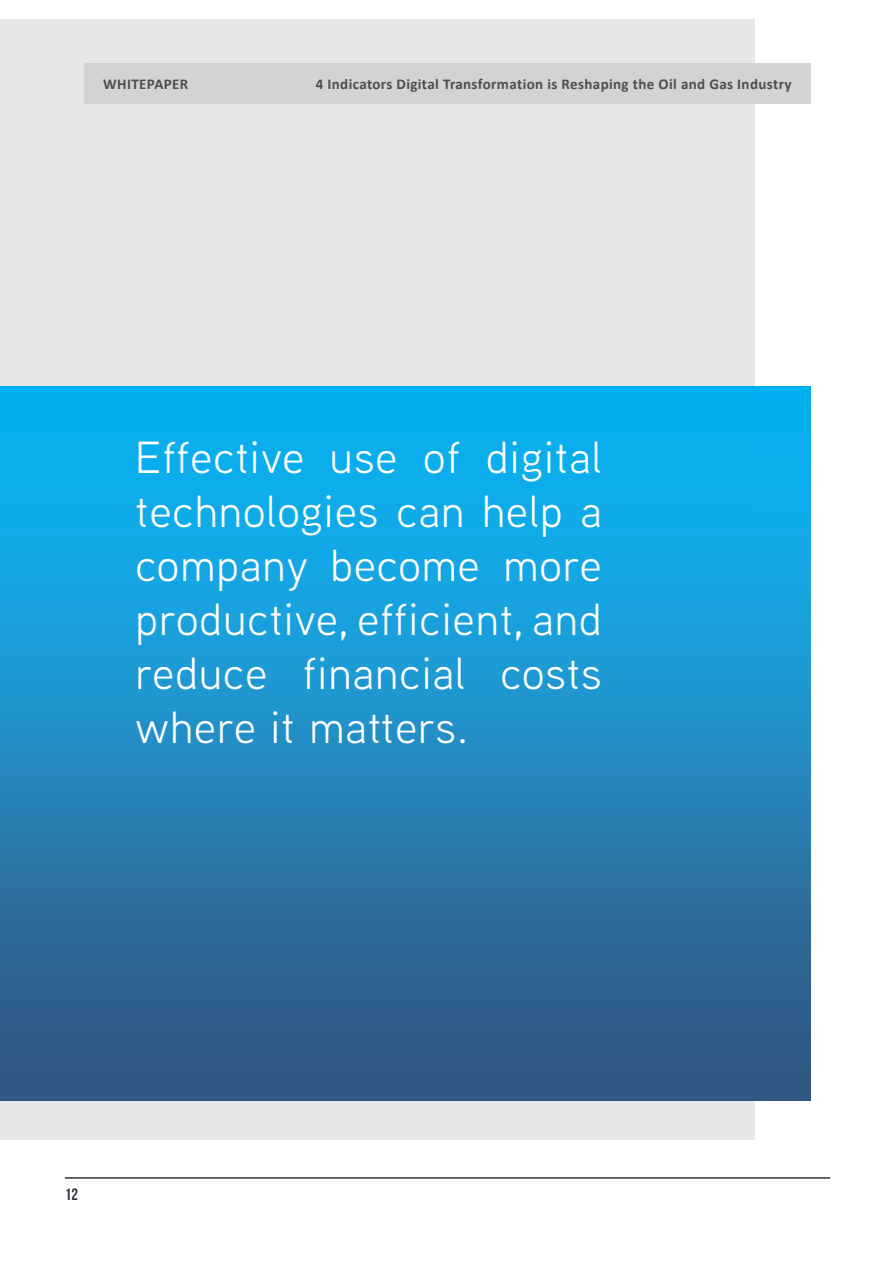
<style>
.page{position:relative;width:893px;height:1263px;background:#fff}
.page>*{position:absolute;margin:0;border:0;box-sizing:border-box;transform-origin:0 0}
.t1{font:45px/54px "Aaux Next";letter-spacing:.025em;color:#fff;text-align:justify}
.t2{font:16.5px "Bebas Neue";color:#2e333c}
.t3{font:700 15px "Calibri";letter-spacing:.025em;color:#4f4e4e}
</style>
<div class="page">
<div style="left:0;top:19px;width:754px;height:1121px;background:#e6e7e8"></div>
<img style="left:0;top:386px;width:810px;height:714px">
<div style="left:84px;top:64px;width:726px;height:40px;background:#d1d3d4"></div>
<hr style="left:65px;top:1177px;width:765px;height:2px;background:#2e333c">
<p class="t3" style="left:103px;top:73px;width:86px">WHITEPAPER</p>
<p class="t3" style="left:316px;top:73px;width:477px">4 Indicators Digital Transformation is Reshaping the Oil and Gas Industry</p>
<p class="t1" style="left:136px;top:428px;width:468px">Effective use of digital technologies can help a company become more productive, efficient, and reduce financial costs where it matters.</p>
<p class="t2" style="left:65px;top:1185px;width:15px">12</p>
</div>
